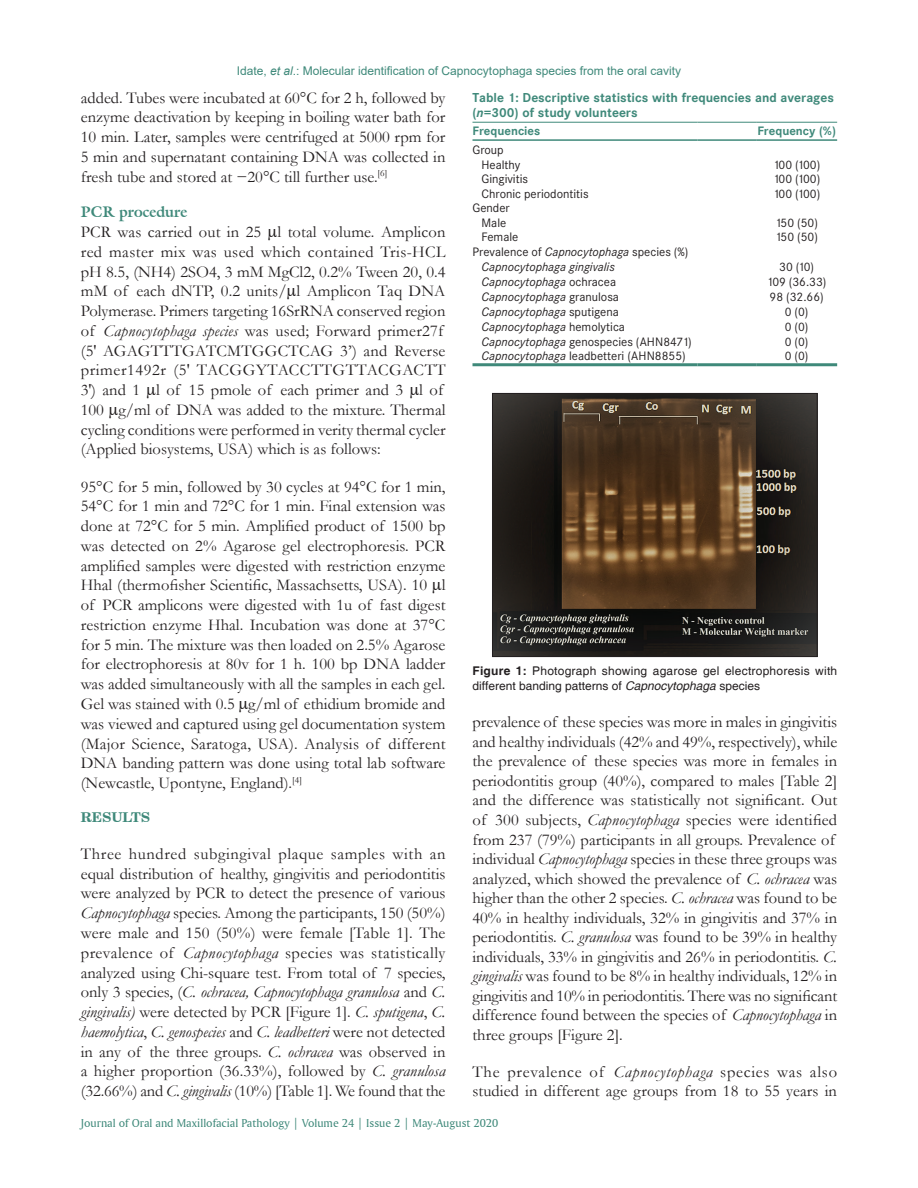
<style>
.page{position:relative;width:918px;height:1188px;background:#fff}
.page>*{position:absolute;margin:0;border:0;box-sizing:border-box;transform-origin:0 0}
.TX{font:16.5px/19.8px "Garamond";color:#231f20;text-align:justify}
.t1{font:700 15px "Galliard IT Cby BT";color:#3f897a}
.t2{font:700 13.5px "Century Schoolbook BT";color:#3f897a}
.TT{font:700 12.75px/15.3px "Corporate SBQ";color:#3f897a}
.TB{font:12px "Corporate SBQ";color:#231f20}
.TB-2{font:italic 12px "Corporate SBQ";color:#231f20}
.FGC{font:12px/15px "Helvetica";letter-spacing:.02em;color:#231f20}
.t3{font:12px "Arial";color:#3f897a}
.t4{font:12px "Amerigo BT Roman A";color:#3f897a}
.TCH{font:700 12px "Corporate SBQ";color:#3f897a}
.TBL{font:12px "Corporate SBQ";color:#231f20}
.s1{font-style:italic}
.s2{font-style:normal}
.s3{font-weight:700}
</style>
<div class="page">
<hr style="left:472px;top:363px;width:226px;height:3px;background:#3f897a">
<hr style="left:698px;top:363px;width:58px;height:3px;background:#3f897a">
<hr style="left:756px;top:363px;width:81px;height:3px;background:#3f897a">
<hr style="left:472px;top:122px;width:226px;height:1px;background:#3f897a">
<hr style="left:698px;top:122px;width:58px;height:1px;background:#3f897a">
<hr style="left:756px;top:122px;width:81px;height:1px;background:#3f897a">
<hr style="left:472px;top:139px;width:226px;height:2px;background:#3f897a">
<hr style="left:698px;top:139px;width:58px;height:2px;background:#3f897a">
<hr style="left:756px;top:139px;width:81px;height:2px;background:#3f897a">
<img style="left:494px;top:395px;width:321px;height:260px">
<div style="left:492px;top:393px;width:325px;height:264px;border:1px solid #231f20"></div>
<p class="t3" style="left:237px;top:62px;width:446px">Idate, <span class="s1">et al</span>.: Molecular identification of Capnocytophaga species from the oral cavity</p>
<p class="TX" style="left:81px;top:87px;width:366px">added. Tubes were incubated at 60°C for 2 h, followed by enzyme deactivation by keeping in boiling water bath for 10 min. Later, samples were centrifuged at 5000 rpm for 5 min and supernatant containing DNA was collected in fresh tube and stored at −20°C till further use.<sup>[6]</sup></p>
<h2 class="t1" style="left:81px;top:202px;width:108px">PCR procedure</h2>
<p class="TX" style="left:81px;top:222px;width:366px;text-align:left">PCR was carried out in 25 l total volume. Amplicon red master mix was used which contained Tris-HCL pH 8.5, (NH4) 2SO4, 3 mM MgCl2, 0.2% Tween 20, 0.4 mM of each dNTP, 0.2 units/ l Amplicon Taq DNA Polymerase. Primers targeting 16SrRNA conserved region of <span class="s1">Capnocytophaga species</span> was used; Forward primer27f (5′ AGAGTTTGATCMTGGCTCAG 3’) and Reverse primer1492r (5′ TACGGYTACCTTGTTACGACTT 3′) and 1 l of 15 pmole of each primer and 3 l of 100 g/ml of DNA was added to the mixture. Thermal cycling conditions were performed in verity thermal cycler (Applied biosystems, USA) which is as follows:</p>
<p class="TX" style="left:81px;top:476px;width:366px">95°C for 5 min, followed by 30 cycles at 94°C for 1 min, 54°C for 1 min and 72°C for 1 min. Final extension was done at 72°C for 5 min. Amplified product of 1500 bp was detected on 2% Agarose gel electrophoresis. PCR amplified samples were digested with restriction enzyme Hhal (thermofisher Scientific, Massachsetts, USA). 10 l of PCR amplicons were digested with 1u of fast digest restriction enzyme Hhal. Incubation was done at 37°C for 5 min. The mixture was then loaded on 2.5% Agarose for electrophoresis at 80v for 1 h. 100 bp DNA ladder was added simultaneously with all the samples in each gel.<br>Gel was stained with 0.5 g/ml of ethidium bromide and was viewed and captured using gel documentation system (Major Science, Saratoga, USA). Analysis of different DNA banding pattern was done using total lab software (Newcastle, Upontyne, England).<sup>[4]</sup></p>
<h1 class="t2" style="left:81px;top:809px;width:71px">RESULTS</h1>
<p class="TX" style="left:81px;top:843px;width:366px">Three hundred subgingival plaque samples with an equal distribution of healthy, gingivitis and periodontitis were analyzed by PCR to detect the presence of various <span class="s1">Capnocytophaga</span> species. Among the participants, 150 (50%) were male and 150 (50%) were female [Table 1]. The prevalence of <span class="s1">Capnocytophaga</span> species was statistically analyzed using Chi-square test. From total of 7 species, only 3 species, (<span class="s1">C. ochracea, Capnocytophaga granulosa</span> and <span class="s1">C. gingivalis)</span> were detected by PCR [Figure 1]. <span class="s1">C. sputigena</span>, <span class="s1">C. haemolytica</span>, <span class="s1">C. genospecies</span> and <span class="s1">C. leadbetteri</span> were not detected in any of the three groups. <span class="s1">C. ochracea</span> was observed in a higher proportion (36.33%), followed by <span class="s1">C. granulosa </span>(32.66%) and <span class="s1">C. gingivalis</span> (10%) [Table 1]. We found that the</p>
<p class="TT" style="left:472px;top:90px;width:363px">Table 1: Descriptive statistics with frequencies and averages (<span class="s1">n</span>=300) of study volunteers</p>
<p class="TCH" style="left:472px;top:124px;width:69px">Frequencies</p>
<p class="TCH" style="left:757px;top:124px;width:80px">Frequency (%)</p>
<p class="TB" style="left:472px;top:143px;width:33px">Group</p>
<p class="TB" style="left:482px;top:158px;width:41px">Healthy</p>
<p class="TB" style="left:773px;top:158px;width:49px">100 (100)</p>
<p class="TB" style="left:482px;top:172px;width:48px">Gingivitis</p>
<p class="TB" style="left:773px;top:172px;width:49px">100 (100)</p>
<p class="TB" style="left:482px;top:186px;width:109px">Chronic periodontitis</p>
<p class="TB" style="left:773px;top:186px;width:49px">100 (100)</p>
<p class="TB" style="left:472px;top:201px;width:39px">Gender</p>
<p class="TB" style="left:482px;top:215px;width:26px">Male</p>
<p class="TB" style="left:775px;top:215px;width:44px">150 (50)</p>
<p class="TB" style="left:482px;top:230px;width:38px">Female</p>
<p class="TB" style="left:775px;top:230px;width:44px">150 (50)</p>
<p class="TB" style="left:472px;top:245px;width:217px">Prevalence of <span class="s1">Capnocytophaga</span> species (%)</p>
<p class="TB-2" style="left:482px;top:260px;width:135px">Capnocytophaga gingivalis</p>
<p class="TB" style="left:779px;top:259px;width:36px">30 (10)</p>
<p class="TB-2" style="left:482px;top:275px;width:136px">Capnocytophaga <span class="s2">ochracea</span></p>
<p class="TB" style="left:767px;top:274px;width:61px">109 (36.33)</p>
<p class="TB-2" style="left:482px;top:290px;width:139px">Capnocytophaga <span class="s2">granulosa</span></p>
<p class="TB" style="left:770px;top:289px;width:56px">98 (32.66)</p>
<p class="TB-2" style="left:482px;top:305px;width:139px">Capnocytophaga <span class="s2">sputigena</span></p>
<p class="TB" style="left:785px;top:304px;width:25px">0 (0)</p>
<p class="TB-2" style="left:482px;top:320px;width:145px">Capnocytophaga <span class="s2">hemolytica</span></p>
<p class="TB" style="left:785px;top:320px;width:25px">0 (0)</p>
<p class="TB" style="left:482px;top:335px;width:212px"><span class="s1">Capnocytophaga</span> genospecies (AHN8471)</p>
<p class="TB" style="left:785px;top:335px;width:25px">0 (0)</p>
<p class="TB" style="left:482px;top:349px;width:206px"><span class="s1">Capnocytophaga</span> leadbetteri (AHN8855)</p>
<p class="TBL" style="left:785px;top:348px;width:25px">0 (0)</p>
<p class="FGC" style="left:472px;top:663px;width:366px"><span class="s3">Figure 1:</span> Photograph showing agarose gel electrophoresis with different banding patterns of <span class="s1">Capnocytophaga</span> species</p>
<p class="TX" style="left:472px;top:712px;width:366px;text-align:left">prevalence of these species was more in males in gingivitis and healthy individuals (42% and 49%, respectively), while the prevalence of these species was more in females in periodontitis group (40%), compared to males [Table 2] and the difference was statistically not significant. Out of 300 subjects, <span class="s1">Capnocytophaga</span> species were identified from 237 (79%) participants in all groups. Prevalence of individual <span class="s1">Capnocytophaga</span> species in these three groups was analyzed, which showed the prevalence of <span class="s1">C. ochracea</span> was higher than the other 2 species. <span class="s1">C. ochracea</span> was found to be 40% in healthy individuals, 32% in gingivitis and 37% in periodontitis. <span class="s1">C. granulosa</span> was found to be 39% in healthy individuals, 33% in gingivitis and 26% in periodontitis. <span class="s1">C. gingivalis</span> was found to be 8% in healthy individuals, 12% in gingivitis and 10% in periodontitis. There was no significant difference found between the species of <span class="s1">Capnocytophaga</span> in three groups [Figure 2].</p>
<p class="TX" style="left:472px;top:1061px;width:366px">The prevalence of <span class="s1">Capnocytophaga</span> species was also studied in different age groups from 18 to 55 years in</p>
<p class="t4" style="left:81px;top:1116px;width:419px">Journal of Oral and Maxillofacial Pathology | Volume 24 | Issue 2 | May-August 2020</p>
</div>
